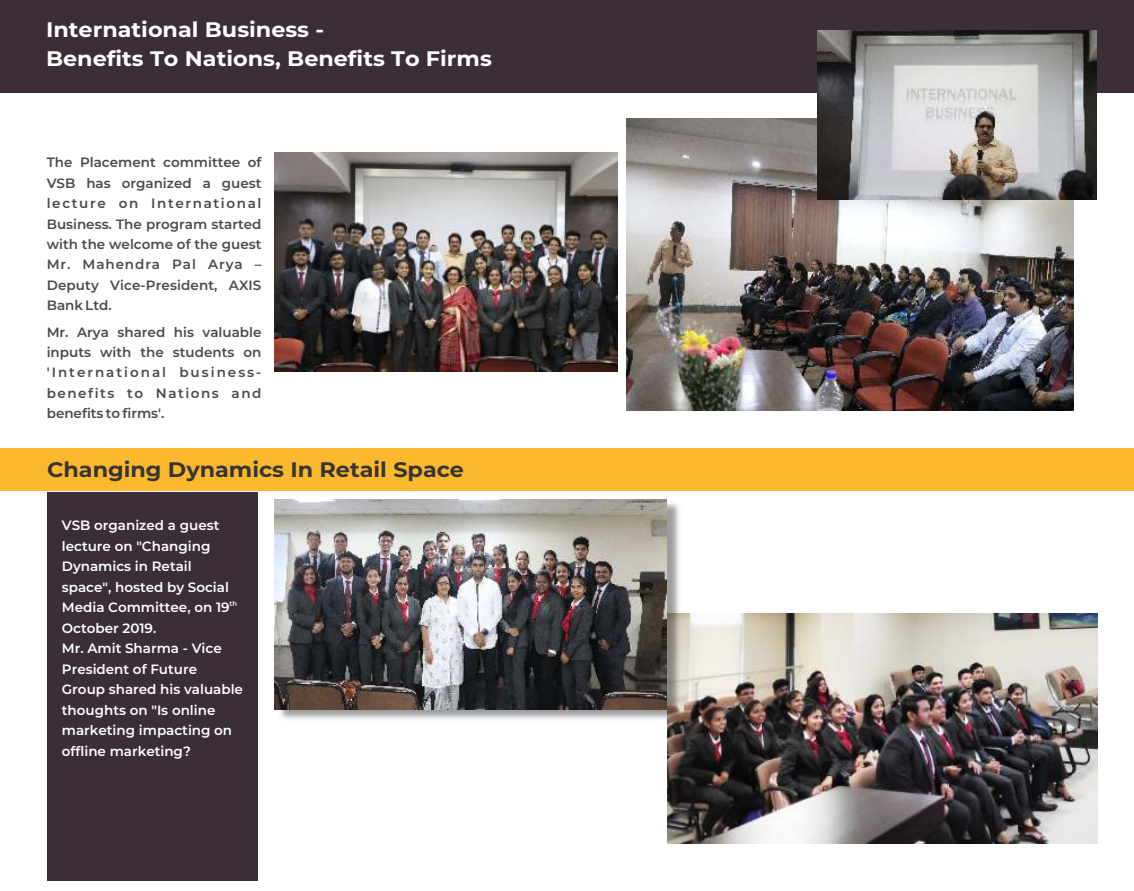
<style>
.page{position:relative;width:1134px;height:891px;background:#fff}
.page>*{position:absolute;margin:0;border:0;box-sizing:border-box;transform-origin:0 0}
.t1{font:700 21px/29px "Montserrat";color:#fefefe;scale:1.06 1}
.t2{font:700 21px "Montserrat";color:#373435;scale:1.06 1}
.t3{font:600 13.5px/20.5px "Montserrat";letter-spacing:.07em;color:#4b4b4d;text-align:justify}
.t4{font:600 13.5px/20.5px "Montserrat";color:#fefefe}
.t5{font:600 6.75px "Montserrat";color:#fefefe}
</style>
<div class="page">
<img style="left:626px;top:119px;width:448px;height:291px">
<div style="left:0;top:0;width:1134px;height:93px;background:#3b2e38"></div>
<img style="left:274px;top:152px;width:344px;height:219px">
<div style="left:47px;top:492px;width:210px;height:388px;background:#3b2e38"></div>
<img style="left:667px;top:613px;width:430px;height:230px">
<img style="left:274px;top:499px;width:413px;height:228px">
<img style="left:274px;top:500px;width:392px;height:209px">
<img style="left:818px;top:31px;width:278px;height:168px">
<div style="left:0;top:448px;width:1134px;height:43px;background:#fdb92e"></div>
<h1 class="t1" style="left:46px;top:15px;width:422px">International Business -<br>Benefits To Nations, Benefits To Firms</h1>
<p class="t3" style="left:47px;top:152px;width:216px">The Placement committee of VSB has organized a guest lecture on International Business. The program started with the welcome of the guest Mr. Mahendra Pal Arya – Deputy Vice-President, AXIS Bank Ltd.</p>
<p class="t3" style="left:47px;top:321px;width:216px">Mr. Arya shared his valuable inputs with the students on 'International business&shy;benefits to Nations and benefits to firms'.</p>
<h1 class="t2" style="left:47px;top:457px;width:395px">Changing Dynamics In Retail Space</h1>
<p class="t4" style="left:62px;top:515px;width:169px">VSB organized a guest lecture on "Changing<br>Dynamics in Retail space", hosted by Social</p>
<p class="t5" style="left:230px;top:599px;width:9px">th</p>
<p class="t4" style="left:62px;top:597px;width:183px">Media Committee, on 19<br>October 2019.<br>Mr. Amit Sharma - Vice<br>President of Future<br>Group shared his valuable thoughts on "Is online marketing impacting on offline marketing?</p>
</div>
